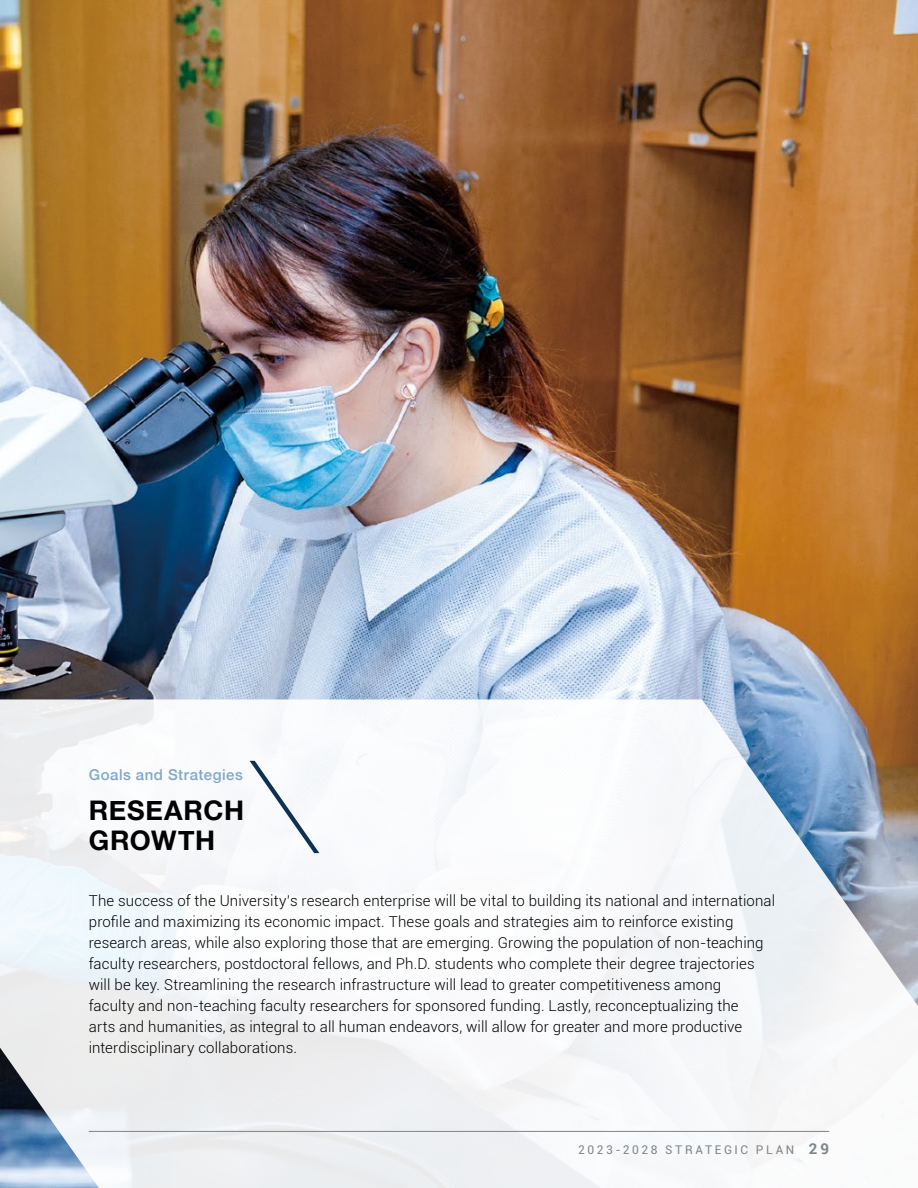
<style>
.page{position:relative;width:918px;height:1188px;background:#fff}
.page>*{position:absolute;margin:0;border:0;box-sizing:border-box;transform-origin:0 0}
.t1{font:700 27px/30px "Helvetica Neue";letter-spacing:.025em;color:#000}
.t2{font:300 15px/21px "Roboto";letter-spacing:.005em;color:#000}
.t3{font:500 15px "Helvetica Neue";letter-spacing:.035em;color:#7fa8cb}
.t4{font:12px "Roboto";letter-spacing:.215em;color:#7d868c}
.s1{font-weight:700;font-size:15px}
</style>
<div class="page">
<img style="left:0;top:0;width:918px;height:699px">
<svg style="left:0;top:699px;width:918px;height:489px;fill:#f6f7f9"></svg>
<hr style="left:89px;top:1131px;width:740px;height:1px;background:#7d868c">
<svg style="left:250px;top:761px;width:69px;height:92px"></svg>
<p class="t3" style="left:89px;top:763px;width:156px">Goals and Strategies</p>
<h1 class="t1" style="left:89px;top:796px;width:157px">RESEARCH<br>GROWTH</h1>
<p class="t2" style="left:89px;top:889px;width:688px">The success of the University’s research enterprise will be vital to building its national and international profile and maximizing its economic impact. These goals and strategies aim to reinforce existing research areas, while also exploring those that are emerging. Growing the population of non-teaching faculty researchers, postdoctoral fellows, and Ph.D. students who complete their degree trajectories will be key. Streamlining the research infrastructure will lead to greater competitiveness among<br>faculty and non-teaching faculty researchers for sponsored funding. Lastly, reconceptualizing the<br>arts and humanities, as integral to all human endeavors, will allow for greater and more productive interdisciplinary collaborations.</p>
<p class="t4" style="left:578px;top:1141px;width:252px">2023-2028 STRATEGIC PLAN <span class="s1">29</span></p>
</div>
